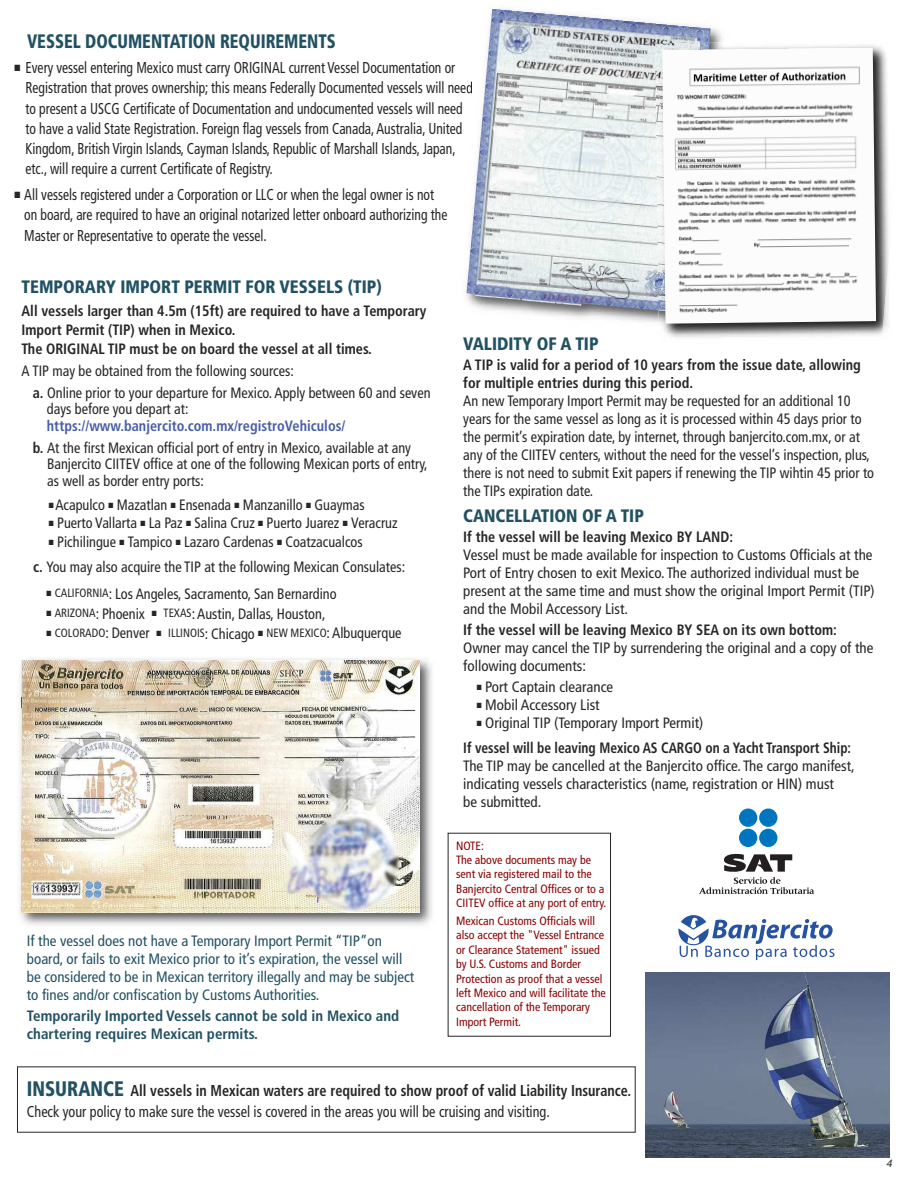
<style>
.page{position:relative;width:918px;height:1188px;background:#fff}
.page>*{position:absolute;margin:0;border:0;box-sizing:border-box;transform-origin:0 0}
.t1{font:900 condensed 19.5px "Frutiger";color:#215163;scale:.86 1}
.t2{font:900 condensed 18px "Frutiger";color:#215163;scale:.95 1}
.t3{font:condensed 15.75px/20.2px "Frutiger";color:#272526;scale:.86 1}
.t4{font:condensed 15.75px/21.3px "Frutiger";color:#272526;scale:.9 1}
.t5{font:condensed 15px/18px "Frutiger";color:#272526;scale:.95 1}
.t6{font:condensed 15px/18px "Frutiger";color:#272526}
.t7{font:700 condensed 15px/19.2px "Frutiger";color:#272526;scale:.95 1}
.t8{font:condensed 15px/18px "Frutiger";color:#215163}
.t9{font:700 condensed 15px/24.3px "Frutiger";color:#272526;scale:.9 1}
.t10{font:700 condensed 15px/18px "Frutiger";color:#215163}
.t11{font:condensed 12px/14.4px "Frutiger";color:#8b0000}
.t12{font:italic 10.5px "Helvetica";color:#272526}
.s1{font-weight:700}
.s2{font-weight:700;color:#485da7}
.s3{font-size:12px}
.s4{font-weight:400}
.s5{font-weight:900;font-size:21px;color:#215163}
</style>
<div class="page">
<img style="left:20px;top:658px;width:412px;height:268px">
<img style="left:22px;top:661px;width:398px;height:252px">
<div style="left:17px;top:1066px;width:619px;height:67px;border:1px solid #272526"></div>
<img style="left:645px;top:973px;width:244px;height:184px">
<img style="left:465px;top:28px;width:257px;height:294px">
<img style="left:467px;top:9px;width:244px;height:304px">
<img style="left:658px;top:40px;width:231px;height:298px">
<img style="left:655px;top:43px;width:54px;height:270px">
<img style="left:662px;top:47px;width:214px;height:277px">
<div style="left:759px;top:829px;width:18px;height:18px;background:#0075bf;border-radius:50%"></div>
<div style="left:739px;top:829px;width:18px;height:18px;background:#0075bf;border-radius:50%"></div>
<div style="left:759px;top:809px;width:18px;height:18px;background:#0075bf;border-radius:50%"></div>
<div style="left:739px;top:809px;width:18px;height:18px;background:#0075bf;border-radius:50%"></div>
<svg style="left:699px;top:854px;width:115px;height:40px"></svg>
<svg style="left:678px;top:915px;width:157px;height:45px"></svg>
<div style="left:448px;top:833px;width:163px;height:204px;border:1px solid #272526"></div>
<h1 class="t1" style="left:27px;top:34px;width:361px">VESSEL DOCUMENTATION REQUIREMENTS</h1>
<p class="t3" style="left:25px;top:59px;width:522px;text-indent:-11px">■ Every vessel entering Mexico must carry ORIGINAL current Vessel Documentation or Registration that proves ownership; this means Federally Documented vessels will need to present a USCG Certificate of Documentation and undocumented vessels will need to have a valid State Registration. Foreign flag vessels from Canada, Australia, United Kingdom, British Virgin Islands, Cayman Islands, Republic of Marshall Islands, Japan, etc., will require a current Certificate of Registry.</p>
<p class="t3" style="left:24px;top:186px;width:494px;text-indent:-10px">■ All vessels registered under a Corporation or LLC or when the legal owner is not on board, are required to have an original notarized letter onboard authorizing the<br>Master or Representative to operate the vessel.</p>
<p class="t2" style="left:22px;top:279px;width:381px">TEMPORARY IMPORT PERMIT FOR VESSELS (TIP)</p>
<p class="t7" style="left:22px;top:302px;width:428px">All vessels larger than 4.5m (15ft) are required to have a Temporary<br>Import Permit (TIP) when in Mexico.<br>The ORIGINAL TIP must be on board the vessel at all times.</p>
<p class="t5" style="left:33px;top:361px;width:420px;line-height:21.9px;text-indent:-11px">A TIP may be obtained from the following sources:<br><span class="s1">a.</span> Online prior to your departure for Mexico. Apply between 60 and seven</p>
<p class="t5" style="left:47px;top:401px;width:151px">days before you depart at:</p>
<p class="t5" style="left:33px;top:416px;width:400px;line-height:21.9px;text-indent:14px"><span class="s2">https://www.banjercito.com.mx/registroVehiculos/<br></span><span class="s1">b.</span> At the first Mexican official port of entry in Mexico, available at any</p>
<p class="t5" style="left:47px;top:457px;width:402px;line-height:16.5px">Banjercito CIITEV office at one of the following Mexican ports of entry, as well as border entry ports:</p>
<p class="t5" style="left:49px;top:497px;width:334px">■ Acapulco ■ Mazatlan ■ Ensenada ■ Manzanillo ■ Guaymas</p>
<p class="t5" style="left:49px;top:515px;width:369px">■ Puerto Vallarta ■ La Paz ■ Salina Cruz ■ Puerto Juarez ■ Veracruz</p>
<p class="t5" style="left:33px;top:530px;width:393px;line-height:25.3px;text-indent:16px">■ Pichilingue ■ Tampico ■ Lazaro Cardenas ■ Coatzacualcos<br><span class="s1">c.</span> You may also acquire the TIP at the following Mexican Consulates:</p>
<p class="t5" style="left:46px;top:586px;width:307px">■ <span class="s3">CALIFORNIA</span>: Los Angeles, Sacramento, San Bernardino</p>
<p class="t5" style="left:46px;top:606px;width:295px">■ <span class="s3">ARIZONA</span>: Phoenix ■ <span class="s3">TEXAS</span>: Austin, Dallas, Houston,</p>
<p class="t5" style="left:46px;top:625px;width:375px">■ <span class="s3">COLORADO</span>: Denver ■ <span class="s3">ILLINOIS</span>: Chicago ■ <span class="s3">NEW MEXICO</span>: Albuquerque</p>
<p class="t2" style="left:463px;top:337px;width:144px">VALIDITY OF A TIP</p>
<p class="t7" style="left:463px;top:357px;width:420px;line-height:18px">A TIP is valid for a period of 10 years from the issue date, allowing for multiple entries during this period.</p>
<p class="t5" style="left:463px;top:393px;width:434px">An new Temporary Import Permit may be requested for an additional 10 years for the same vessel as long as it is processed within 45 days prior to the permit’s expiration date, by internet, through banjercito.com.mx, or at any of the CIITEV centers, without the need for the vessel’s inspection, plus, there is not need to submit Exit papers if renewing the TIP wihtin 45 prior to the TIPs expiration date.</p>
<p class="t2" style="left:463px;top:509px;width:192px">CANCELLATION OF A TIP</p>
<p class="t7" style="left:463px;top:528px;width:286px">If the vessel will be leaving Mexico BY LAND:</p>
<p class="t6" style="left:463px;top:547px;width:413px">Vessel must be made available for inspection to Customs Officials at the Port of Entry chosen to exit Mexico. The authorized individual must be present at the same time and must show the original Import Permit (TIP) and the Mobil Accessory List.</p>
<p class="t7" style="left:463px;top:622px;width:395px">If the vessel will be leaving Mexico BY SEA on its own bottom:</p>
<p class="t6" style="left:463px;top:640px;width:412px">Owner may cancel the TIP by surrendering the original and a copy of the following documents:</p>
<p class="t6" style="left:477px;top:679px;width:138px">■ Port Captain clearance</p>
<p class="t6" style="left:477px;top:697px;width:124px">■ Mobil Accessory List</p>
<p class="t9" style="left:463px;top:712px;width:432px;text-indent:13px">■ <span class="s4">Original TIP (Temporary Import Permit)<br></span>If vessel will be leaving Mexico AS CARGO on a Yacht Transport Ship:</p>
<p class="t6" style="left:463px;top:758px;width:393px">The TIP may be cancelled at the Banjercito office. The cargo manifest, indicating vessels characteristics (name, registration or HIN) must<br>be submitted.</p>
<p class="t11" style="left:456px;top:839px;width:152px">NOTE:<br>The above documents may be sent via registered mail to the<br>Banjercito Central Offices or to a<br>CIITEV office at any port of entry.</p>
<p class="t11" style="left:456px;top:915px;width:151px">Mexican Customs Officials will also accept the "Vessel Entrance or Clearance Statement" issued by U.S. Customs and Border<br>Protection as proof that a vessel left Mexico and will facilitate the cancellation of the Temporary<br>Import Permit.</p>
<p class="t8" style="left:27px;top:933px;width:389px">If the vessel does not have a Temporary Import Permit “TIP”on board, or fails to exit Mexico prior to it’s expiration, the vessel will be considered to be in Mexican territory illegally and may be subject to fines and/or confiscation by Customs Authorities.</p>
<p class="t10" style="left:27px;top:1008px;width:374px">Temporarily Imported Vessels cannot be sold in Mexico and chartering requires Mexican permits.</p>
<p class="t4" style="left:27px;top:1081px;width:673px"><span class="s5">INSURANCE</span> <span class="s1">All vessels in Mexican waters are required to show proof of valid Liability Insurance.<br></span>Check your policy to make sure the vessel is covered in the areas you will be cruising and visiting.</p>
<p class="t12" style="left:886px;top:1157px;width:7px">4</p>
</div>
